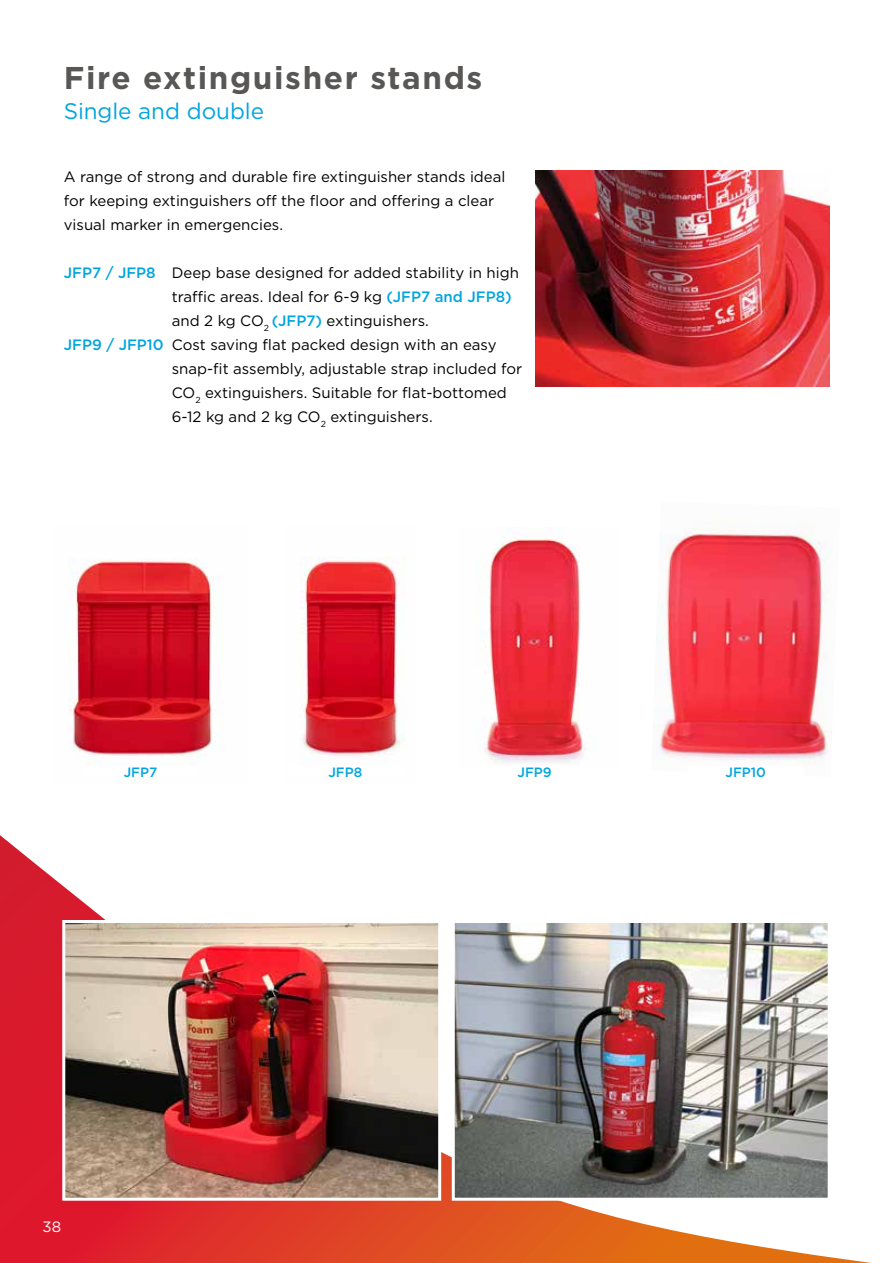
<style>
.page{position:relative;width:893px;height:1263px;background:#fff}
.page>*{position:absolute;margin:0;border:0;box-sizing:border-box;transform-origin:0 0}
.t1{font:700 31.5px "Gotham";letter-spacing:.05em;color:#585756}
.t2{font:22.5px "Gotham";letter-spacing:-.005em;color:#00a5df}
.t3{font:15px/24px "Gotham";color:#000}
.t4{font:15px "Gotham";color:#fff}
.t5{font:500 13.5px "Gotham";color:#00a5df}
.s1{font-weight:500;color:#00a5df}
</style>
<div class="page">
<svg style="left:164px;top:1152px;width:707px;height:111px"></svg>
<svg style="left:0;top:835px;width:164px;height:428px"></svg>
<img style="left:66px;top:924px;width:371px;height:273px">
<div style="left:62px;top:920px;width:379px;height:281px;border:3px solid #fff"></div>
<img style="left:456px;top:924px;width:371px;height:273px">
<div style="left:452px;top:920px;width:379px;height:281px;border:3px solid #fff"></div>
<img style="left:536px;top:170px;width:293px;height:217px">
<img style="left:68px;top:559px;width:149px;height:203px">
<img style="left:300px;top:557px;width:105px;height:205px">
<img style="left:480px;top:527px;width:106px;height:238px">
<img style="left:652px;top:522px;width:180px;height:240px">
<h1 class="t1" style="left:64px;top:57px;width:420px">Fire extinguisher stands</h1>
<h2 class="t2" style="left:64px;top:97px;width:202px">Single and double</h2>
<p class="t3" style="left:64px;top:164px;width:443px">A range of strong and durable fire extinguisher stands ideal for keeping extinguishers off the floor and offering a clear visual marker in emergencies.</p>
<p class="t3" style="left:64px;top:260px;width:457px"><span class="s1">JFP7 / JFP8</span> Deep base designed for added stability in high</p>
<p class="t3" style="left:172px;top:284px;width:341px">traffic areas. Ideal for 6-9 kg <span class="s1">(JFP7 and JFP8)</span></p>
<p class="t3" style="left:172px;top:308px;width:259px">and 2 kg CO<sub>2</sub> <span class="s1">(JFP7)</span> extinguishers.</p>
<p class="t3" style="left:64px;top:332px;width:434px"><span class="s1">JFP9 / JFP10</span> Cost saving flat packed design with an easy</p>
<p class="t3" style="left:172px;top:356px;width:352px">snap-fit assembly, adjustable strap included for</p>
<p class="t3" style="left:172px;top:380px;width:337px">CO<sub>2</sub> extinguishers. Suitable for flat-bottomed</p>
<p class="t3" style="left:172px;top:404px;width:262px">6-12 kg and 2 kg CO<sub>2</sub> extinguishers.</p>
<p class="t5" style="left:124px;top:763px;width:35px">JFP7</p>
<p class="t5" style="left:328px;top:763px;width:35px">JFP8</p>
<p class="t5" style="left:517px;top:763px;width:36px">JFP9</p>
<p class="t5" style="left:725px;top:763px;width:42px">JFP10</p>
<p class="t4" style="left:43px;top:1217px;width:20px">38</p>
</div>
